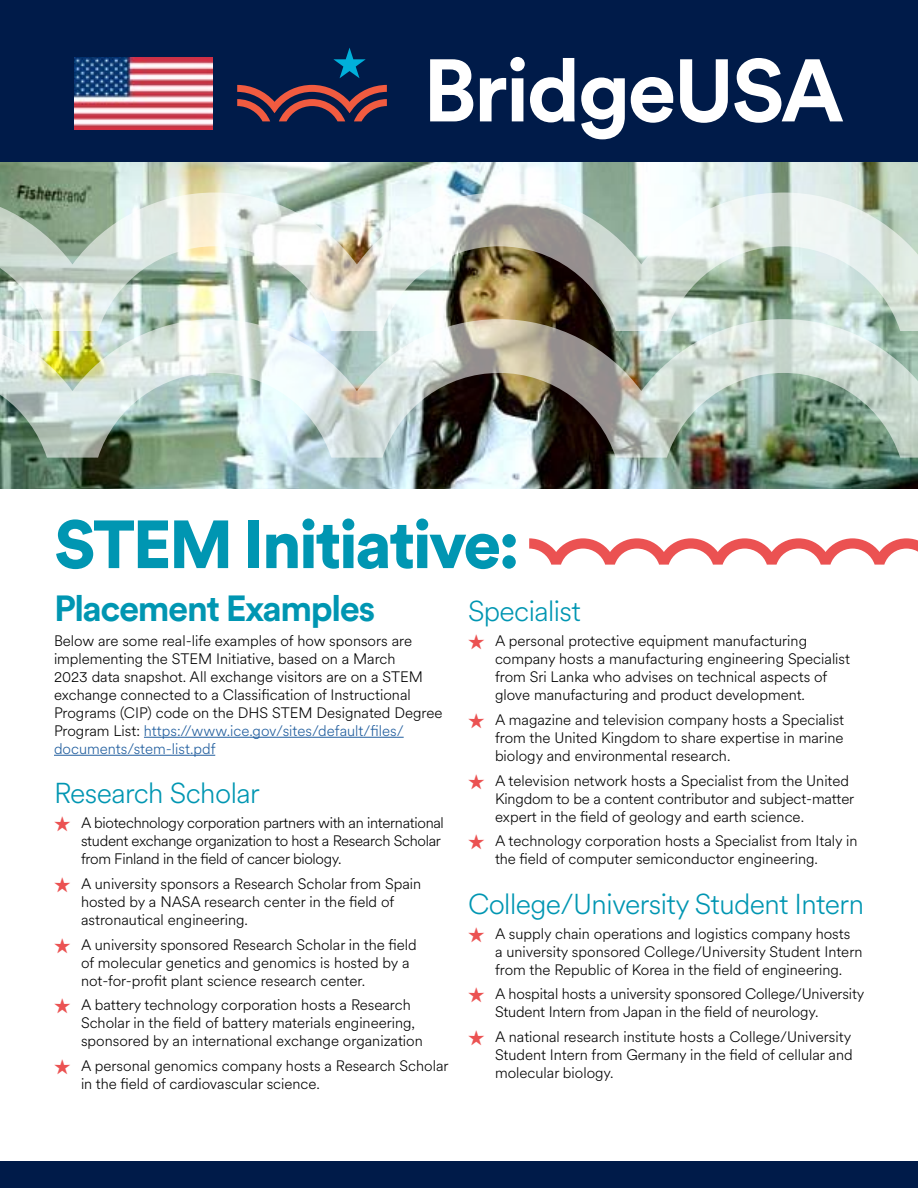
<style>
.page{position:relative;width:918px;height:1188px;background:#fff}
.page>*{position:absolute;margin:0;border:0;box-sizing:border-box;transform-origin:0 0}
.t1{font:900 67.2px "Circular XX";letter-spacing:-.04em;color:#0096b2}
.t2{font:700 36px "Circular XX";letter-spacing:-.04em;color:#0096b2}
.t3{font:300 28.5px "Circular XX";letter-spacing:-.02em;color:#0096b2}
.t4{font:300 15px/18px "Circular XX";color:#000}
.t5{font:300 15px/18px "Circular XX";letter-spacing:-.02em;color:#000}
.s1{color:#215e9e}
.s2{color:#eb5252}
</style>
<div class="page">
<hr style="left:144px;top:737px;width:260px;height:1px;background:#215e9e">
<hr style="left:54px;top:755px;width:161px;height:1px;background:#215e9e">
<div style="left:0;top:0;width:918px;height:162px;background:#001b49"></div>
<div style="left:0;top:1161px;width:918px;height:27px;background:#001b49"></div>
<svg style="left:430px;top:59px;width:43px;height:62px"></svg>
<svg style="left:480px;top:57px;width:95px;height:65px"></svg>
<svg style="left:581px;top:78px;width:44px;height:61px"></svg>
<svg style="left:631px;top:77px;width:42px;height:46px"></svg>
<svg style="left:680px;top:59px;width:48px;height:64px"></svg>
<svg style="left:734px;top:58px;width:109px;height:65px"></svg>
<svg style="left:333px;top:48px;width:33px;height:30px"></svg>
<svg style="left:237px;top:85px;width:150px;height:36px"></svg>
<img style="left:75px;top:57px;width:138px;height:73px">
<img style="left:0;top:162px;width:918px;height:326px">
<svg style="left:529px;top:538px;width:389px;height:27px"></svg>
<img style="left:0;top:193px;width:918px;height:126px">
<img style="left:0;top:319px;width:918px;height:139px">
<h1 class="t1" style="left:54px;top:498px;width:467px">STEM Initiative:</h1>
<h2 class="t2" style="left:54px;top:584px;width:323px">Placement Examples</h2>
<p class="t4" style="left:54px;top:631px;width:390px">Below are some real-life examples of how sponsors are implementing the STEM Initiative, based on a March<br>2023 data snapshot. All exchange visitors are on a STEM exchange connected to a Classification of Instructional Programs (CIP) code on the DHS STEM Designated Degree Program List: <span class="s1">https://www.ice.gov/sites/default/files/ documents/stem-list.pdf</span></p>
<h3 class="t3" style="left:54px;top:774px;width:207px">Research Scholar</h3>
<p class="t5" style="left:81px;top:813px;width:364px;text-indent:-27px"><span class="s2">★</span> A biotechnology corporation partners with an international student exchange organization to host a Research Scholar from Finland in the field of cancer biology.</p>
<p class="t4" style="left:81px;top:874px;width:342px;text-indent:-27px"><span class="s2">★</span> A university sponsors a Research Scholar from Spain hosted by a NASA research center in the field of astronautical engineering.</p>
<p class="t4" style="left:81px;top:935px;width:337px;text-indent:-27px"><span class="s2">★</span> A university sponsored Research Scholar in the field of molecular genetics and genomics is hosted by a not-for-profit plant science research center.</p>
<p class="t4" style="left:81px;top:995px;width:343px;text-indent:-27px"><span class="s2">★</span> A battery technology corporation hosts a Research<br>Scholar in the field of battery materials engineering, sponsored by an international exchange organization</p>
<p class="t4" style="left:81px;top:1056px;width:369px;text-indent:-27px"><span class="s2">★</span> A personal genomics company hosts a Research Scholar in the field of cardiovascular science.</p>
<h3 class="t3" style="left:468px;top:592px;width:114px">Specialist</h3>
<p class="t4" style="left:495px;top:631px;width:357px;text-indent:-27px"><span class="s2">★</span> A personal protective equipment manufacturing company hosts a manufacturing engineering Specialist from Sri Lanka who advises on technical aspects of glove manufacturing and product development.</p>
<p class="t4" style="left:495px;top:710px;width:351px;text-align:justify;text-indent:-27px"><span class="s2">★</span> A magazine and television company hosts a Specialist from the United Kingdom to share expertise in marine biology and environmental research.</p>
<p class="t4" style="left:495px;top:771px;width:361px;text-indent:-27px"><span class="s2">★</span> A television network hosts a Specialist from the United<br>Kingdom to be a content contributor and subject-matter expert in the field of geology and earth science.</p>
<p class="t4" style="left:495px;top:832px;width:364px;text-indent:-27px"><span class="s2">★</span> A technology corporation hosts a Specialist from Italy in the field of computer semiconductor engineering.</p>
<h3 class="t3" style="left:468px;top:885px;width:398px">College/University Student Intern</h3>
<p class="t4" style="left:495px;top:924px;width:369px;text-indent:-27px"><span class="s2">★</span> A supply chain operations and logistics company hosts<br>a university sponsored College/University Student Intern from the Republic of Korea in the field of engineering.</p>
<p class="t4" style="left:495px;top:985px;width:371px;text-indent:-27px"><span class="s2">★</span> A hospital hosts a university sponsored College/University<br>Student Intern from Japan in the field of neurology.</p>
<p class="t4" style="left:495px;top:1027px;width:359px;text-align:justify;text-indent:-27px"><span class="s2">★</span> A national research institute hosts a College/University Student Intern from Germany in the field of cellular and molecular biology.</p>
</div>
